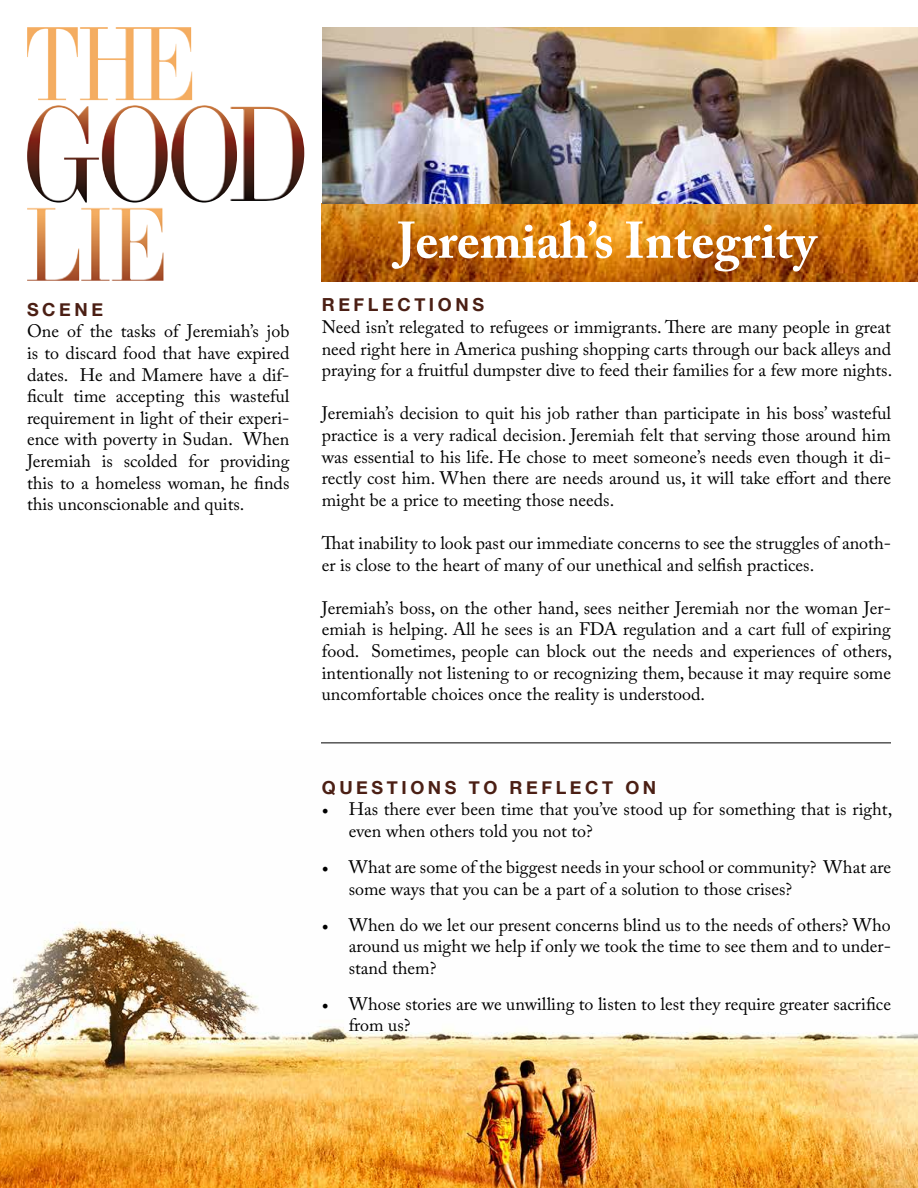
<style>
.page{position:relative;width:918px;height:1188px;background:#fff}
.page>*{position:absolute;margin:0;border:0;box-sizing:border-box;transform-origin:0 0}
.t1{font:700 51px "Adobe Caslon Pro";color:#fff}
.t2{font:18px/21.6px "Adobe Caslon Pro";color:#000;text-align:justify}
.t3{font:700 18px "Helvetica Neue";letter-spacing:.2em;color:#4b1f14}
.s1{font-family:"Minion Pro"}
</style>
<div class="page">
<img style="left:0;top:922px;width:918px;height:266px">
<img style="left:322px;top:27px;width:596px;height:254px">
<hr style="left:321px;top:742px;width:570px;height:1px;background:#000">
<img style="left:27px;top:27px;width:277px;height:254px">
<p class="t3" style="left:27px;top:295px;width:78px">SCENE</p>
<p class="t2" style="left:27px;top:320px;width:264px">One of the tasks of Jeremiah’s job is to discard food that have expired dates. He and Mamere have a dif&shy;ficult time accepting this wasteful requirement in light of their experi&shy;ence with poverty in Sudan. When Jeremiah is scolded for providing this to a homeless woman, he finds this unconscionable and quits.</p>
<h1 class="t1" style="left:397px;top:210px;width:421px">Jeremiah’s Integrity</h1>
<p class="t3" style="left:322px;top:291px;width:164px">REFLECTIONS</p>
<p class="t2" style="left:322px;top:316px;width:572px">Need isn’t relegated to refugees or immigrants. There are many people in great need right here in America pushing shopping carts through our back alleys and praying for a fruitful dumpster dive to feed their families for a few more nights.</p>
<p class="t2" style="left:322px;top:402px;width:571px">Jeremiah’s decision to quit his job rather than participate in his boss’ wasteful practice is a very radical decision. Jeremiah felt that serving those around him was essential to his life. He chose to meet someone’s needs even though it di&shy;rectly cost him. When there are needs around us, it will take effort and there might be a price to meeting those needs.</p>
<p class="t2" style="left:322px;top:532px;width:571px">That inability to look past our immediate concerns to see the struggles of anoth&shy;er is close to the heart of many of our unethical and selfish practices.</p>
<p class="t2" style="left:322px;top:597px;width:572px">Jeremiah’s boss, on the other hand, sees neither Jeremiah nor the woman Jer&shy;emiah is helping. All he sees is an FDA regulation and a cart full of expiring food. Sometimes, people can block out the needs and experiences of others, intentionally not listening to or recognizing them, because it may require some uncomfortable choices once the reality is understood.</p>
<p class="t3" style="left:322px;top:773px;width:336px">QUESTIONS TO REFLECT ON</p>
<p class="t2" style="left:349px;top:798px;width:545px;text-indent:-27px"><span class="s1">•</span> Has there ever been time that you’ve stood up for something that is right, even when others told you not to?</p>
<p class="t2" style="left:349px;top:856px;width:544px;text-indent:-27px"><span class="s1">•</span> What are some of the biggest needs in your school or community? What are some ways that you can be a part of a solution to those crises?</p>
<p class="t2" style="left:349px;top:913px;width:544px;text-indent:-27px"><span class="s1">•</span> When do we let our present concerns blind us to the needs of others? Who around us might we help if only we took the time to see them and to under&shy;stand them?</p>
<p class="t2" style="left:349px;top:993px;width:544px;text-indent:-27px"><span class="s1">•</span> Whose stories are we unwilling to listen to lest they require greater sacrifice from us?</p>
</div>
